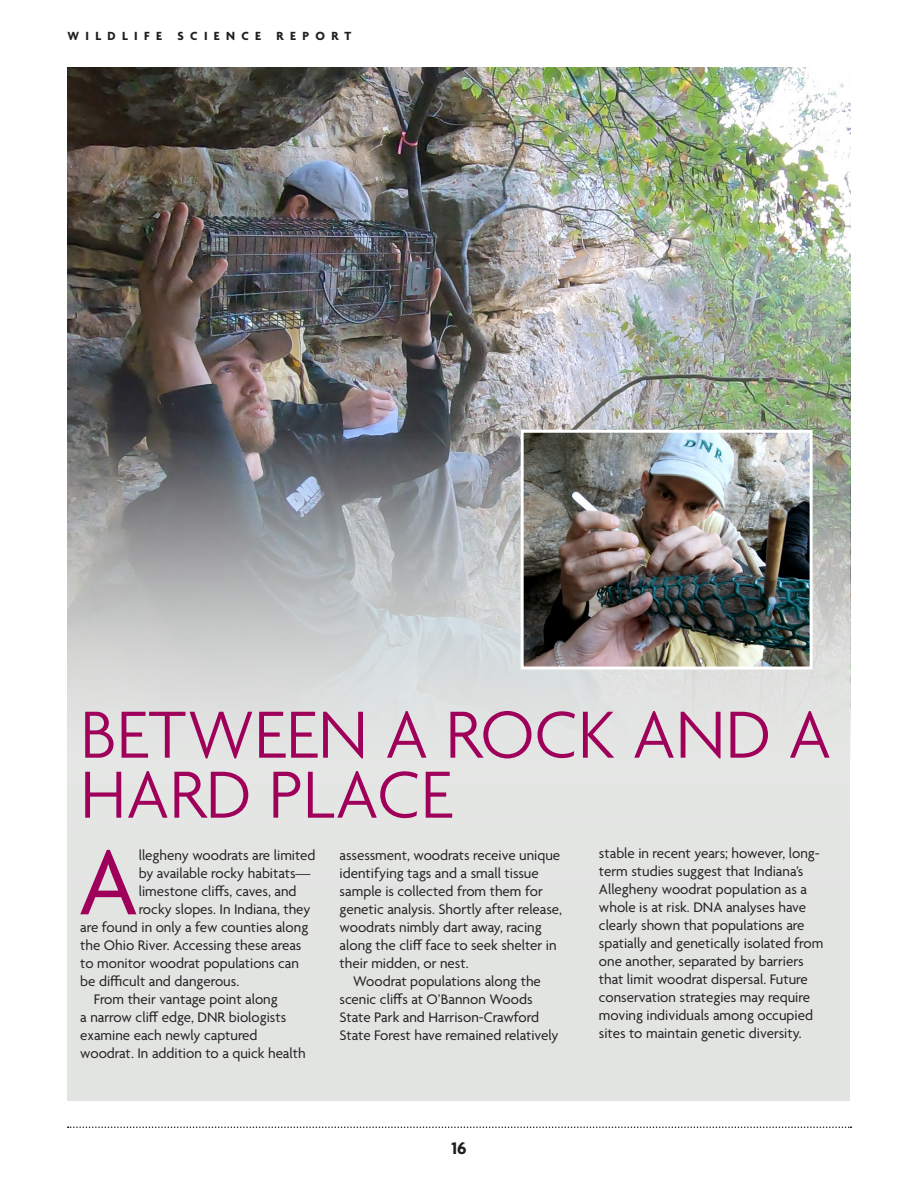
<style>
.page{position:relative;width:918px;height:1188px;background:#fff}
.page>*{position:absolute;margin:0;border:0;box-sizing:border-box;transform-origin:0 0}
.body{font:99.6px "Agenda";color:#9f015a}
.heading{font:300 72px "Agenda";color:#9f015a}
.t1{font:700 18px "Agenda";color:#231f20}
.body-2{font:15px/18px "Agenda";color:#231f20}
.t2{font:700 12.75px "Agenda";letter-spacing:.5em;color:#231f20}
</style>
<div class="page">
<svg style="left:68px;top:1126px;width:783px;height:2px"></svg>
<img style="left:68px;top:68px;width:782px;height:364px">
<svg style="left:68px;top:432px;width:782px;height:668px;background:#d2d4d3"></svg>
<img style="left:525px;top:434px;width:284px;height:232px">
<div style="left:521px;top:430px;width:292px;height:240px;border:3px solid #fff"></div>
<p class="t2" style="left:68px;top:30px;width:285px">WILDLIFE SCIENCE REPORT</p>
<p class="heading" style="left:80px;top:696px;width:753px">BETWEEN A ROCK AND A</p>
<p class="heading" style="left:80px;top:756px;width:374px">HARD PLACE</p>
<p class="body" style="left:78px;top:829px;width:62px">A</p>
<p class="body-2" style="left:139px;top:847px;width:178px">llegheny woodrats are limited</p>
<p class="body-2" style="left:599px;top:845px;width:226px">stable in recent years; however, long&shy;term studies suggest that Indiana’s Allegheny woodrat population as a whole is at risk. DNA analyses have clearly shown that populations are spatially and genetically isolated from one another, separated by barriers that limit woodrat dispersal. Future conservation strategies may require moving individuals among occupied sites to maintain genetic diversity.</p>
<p class="body-2" style="left:340px;top:847px;width:224px">assessment, woodrats receive unique identifying tags and a small tissue sample is collected from them for genetic analysis. Shortly after release, woodrats nimbly dart away, racing along the cliff face to seek shelter in their midden, or nest.</p>
<p class="body-2" style="left:340px;top:973px;width:220px;text-indent:14px">Woodrat populations along the scenic cliffs at O’Bannon Woods State Park and Harrison-Crawford State Forest have remained relatively</p>
<p class="body-2" style="left:139px;top:865px;width:173px">by available rocky habitats—</p>
<p class="body-2" style="left:139px;top:883px;width:159px">limestone cliffs, caves, and</p>
<p class="body-2" style="left:139px;top:901px;width:173px">rocky slopes. In Indiana, they</p>
<p class="body-2" style="left:80px;top:919px;width:230px">are found in only a few counties along</p>
<p class="body-2" style="left:80px;top:937px;width:223px">the Ohio River. Accessing these areas</p>
<p class="body-2" style="left:80px;top:955px;width:220px">to monitor woodrat populations can</p>
<p class="body-2" style="left:80px;top:973px;width:160px">be difficult and dangerous.</p>
<p class="body-2" style="left:80px;top:991px;width:227px;text-indent:14px">From their vantage point along<br>a narrow cliff edge, DNR biologists examine each newly captured woodrat. In addition to a quick health</p>
<p class="t1" style="left:452px;top:1139px;width:16px">16</p>
</div>
